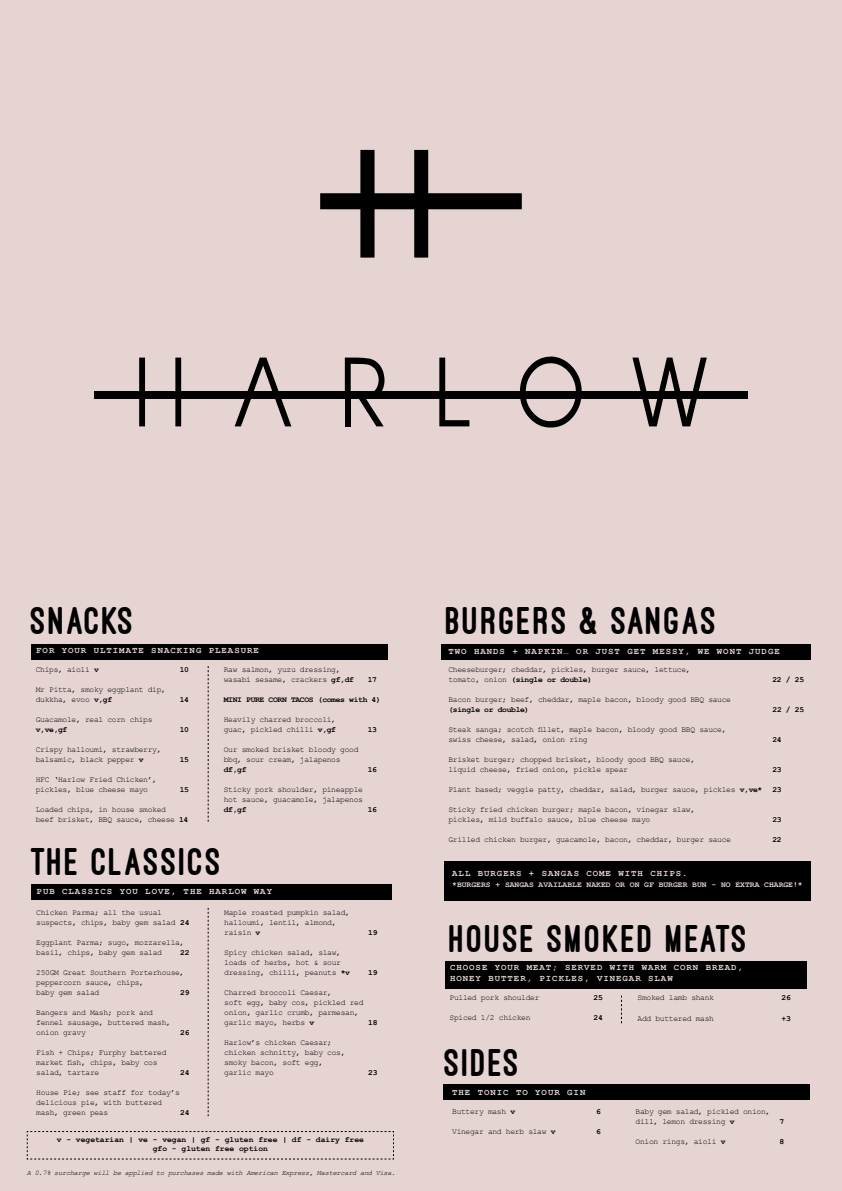
<style>
.page{position:relative;width:842px;height:1191px;background:#e6d4d3}
.page>*{position:absolute;margin:0;border:0;box-sizing:border-box;transform-origin:0 0}
.t1{font:800 40px "Ostrich Sans";letter-spacing:.05em;color:#000}
.t2{font:700 9px/10.8px "Courier New";letter-spacing:.11em;color:#e6d4d3}
.t3{font:8px/10px "Courier New";letter-spacing:-.04em;color:#000}
.t4{font:700 8px "Courier New";letter-spacing:-.04em;color:#000}
.t5{font:700 8px/9.6px "Courier New";color:#000;text-align:center}
.t6{font:700 8px "Courier New";color:#e6d4d3}
.t7{font:italic 7px "Courier New";letter-spacing:-.04em;color:#000}
.s1{font-weight:700}
</style>
<div class="page">
<svg style="left:320px;top:150px;width:202px;height:108px"></svg>
<div style="left:94px;top:391px;width:653px;height:7px;background:#000"></div>
<svg style="left:139px;top:357px;width:6px;height:34px"></svg>
<svg style="left:175px;top:357px;width:6px;height:34px"></svg>
<svg style="left:175px;top:398px;width:6px;height:28px"></svg>
<svg style="left:139px;top:398px;width:6px;height:28px"></svg>
<svg style="left:235px;top:398px;width:16px;height:28px"></svg>
<svg style="left:247px;top:357px;width:32px;height:34px"></svg>
<svg style="left:275px;top:398px;width:16px;height:28px"></svg>
<div style="left:345px;top:398px;width:6px;height:28px;background:#000"></div>
<svg style="left:345px;top:357px;width:39px;height:34px"></svg>
<svg style="left:358px;top:398px;width:26px;height:28px"></svg>
<svg style="left:439px;top:357px;width:6px;height:34px"></svg>
<svg style="left:439px;top:398px;width:30px;height:28px"></svg>
<svg style="left:520px;top:398px;width:61px;height:29px"></svg>
<svg style="left:520px;top:356px;width:62px;height:35px"></svg>
<svg style="left:659px;top:357px;width:21px;height:34px"></svg>
<svg style="left:693px;top:357px;width:14px;height:34px"></svg>
<svg style="left:676px;top:398px;width:21px;height:28px"></svg>
<svg style="left:642px;top:398px;width:21px;height:28px"></svg>
<svg style="left:632px;top:357px;width:15px;height:34px"></svg>
<div style="left:31px;top:643px;width:356px;height:16px;background:#000"></div>
<div style="left:31px;top:884px;width:360px;height:15px;background:#000"></div>
<div style="left:444px;top:861px;width:367px;height:39px;background:#000"></div>
<div style="left:444px;top:1084px;width:366px;height:16px;background:#000"></div>
<div style="left:442px;top:643px;width:369px;height:16px;background:#000"></div>
<svg style="left:208px;top:666px;width:1px;height:155px"></svg>
<svg style="left:208px;top:908px;width:1px;height:208px"></svg>
<svg style="left:27px;top:1131px;width:367px;height:28px"></svg>
<div style="left:445px;top:961px;width:362px;height:27px;background:#000"></div>
<svg style="left:621px;top:995px;width:1px;height:28px"></svg>
<h1 class="t1" style="left:31px;top:599px;width:105px">SNACKS</h1>
<p class="t2" style="left:36px;top:645px;width:224px">FOR YOUR ULTIMATE SNACKING PLEASURE</p>
<p class="t3" style="left:36px;top:664px;width:65px">Chips, aioli <span class="s1">v</span></p>
<p class="t4" style="left:180px;top:664px;width:11px">10</p>
<p class="t3" style="left:36px;top:684px;width:132px">Mr Pitta, smoky eggplant dip, dukkha, evoo <span class="s1">v,gf</span></p>
<p class="t4" style="left:180px;top:694px;width:11px">14</p>
<p class="t3" style="left:36px;top:714px;width:118px">Guacamole, real corn chips</p>
<p class="t4" style="left:36px;top:724px;width:33px">v,ve,gf</p>
<p class="t4" style="left:180px;top:724px;width:11px">10</p>
<p class="t3" style="left:36px;top:744px;width:127px">Crispy halloumi, strawberry, balsamic, black pepper <span class="s1">v</span></p>
<p class="t4" style="left:180px;top:754px;width:11px">15</p>
<p class="t3" style="left:36px;top:774px;width:123px">HFC ‘Harlow Fried Chicken’, pickles, blue cheese mayo</p>
<p class="t4" style="left:180px;top:784px;width:11px">15</p>
<p class="t3" style="left:36px;top:804px;width:154px">Loaded chips, in house smoked<br>beef brisket, BBQ sauce, cheese <span class="s1">14</span></p>
<p class="t3" style="left:224px;top:664px;width:132px">Raw salmon, yuzu dressing, wasabi sesame, crackers <span class="s1">gf,df</span></p>
<p class="t4" style="left:368px;top:674px;width:11px">17</p>
<p class="t4" style="left:224px;top:694px;width:159px">MINI PURE CORN TACOS (comes with 4)</p>
<p class="t3" style="left:224px;top:714px;width:114px">Heavily charred broccoli, guac, pickled chilli <span class="s1">v,gf</span></p>
<p class="t4" style="left:368px;top:724px;width:11px">13</p>
<p class="t3" style="left:224px;top:744px;width:136px">Our smoked brisket bloody good bbq, sour cream, jalapenos</p>
<p class="t4" style="left:224px;top:764px;width:24px">df,gf</p>
<p class="t4" style="left:368px;top:764px;width:11px">16</p>
<p class="t3" style="left:224px;top:784px;width:141px">Sticky pork shoulder, pineapple hot sauce, guacamole, jalapenos</p>
<p class="t4" style="left:224px;top:804px;width:24px">df,gf</p>
<p class="t4" style="left:368px;top:804px;width:11px">16</p>
<h1 class="t1" style="left:31px;top:840px;width:192px">THE CLASSICS</h1>
<p class="t2" style="left:37px;top:885px;width:237px">PUB CLASSICS YOU LOVE, THE HARLOW WAY</p>
<p class="t3" style="left:36px;top:907px;width:155px">Chicken Parma; all the usual suspects, chips, baby gem salad <span class="s1">24</span></p>
<p class="t3" style="left:36px;top:937px;width:150px">Eggplant Parma; sugo, mozzarella, basil, chips, baby gem salad</p>
<p class="t4" style="left:180px;top:947px;width:11px">22</p>
<p class="t3" style="left:36px;top:967px;width:150px">250GM Great Southern Porterhouse, peppercorn sauce, chips,<br>baby gem salad</p>
<p class="t4" style="left:180px;top:987px;width:11px">29</p>
<p class="t3" style="left:36px;top:1007px;width:136px">Bangers and Mash; pork and fennel sausage, buttered mash, onion gravy</p>
<p class="t3" style="left:36px;top:1047px;width:132px">Fish + Chips; Furphy battered market fish, chips, baby cos salad, tartare</p>
<p class="t4" style="left:180px;top:1027px;width:11px">26</p>
<p class="t4" style="left:180px;top:1067px;width:11px">24</p>
<p class="t3" style="left:224px;top:907px;width:127px">Maple roasted pumpkin salad, halloumi, lentil, almond, raisin <span class="s1">v</span></p>
<p class="t3" style="left:224px;top:947px;width:127px">Spicy chicken salad, slaw, loads of herbs, hot &amp; sour dressing, chilli, peanuts <span class="s1">*v</span></p>
<p class="t4" style="left:368px;top:927px;width:11px">19</p>
<p class="t4" style="left:368px;top:967px;width:11px">19</p>
<p class="t3" style="left:224px;top:987px;width:141px">Charred broccoli Caesar,<br>soft egg, baby cos, pickled red onion, garlic crumb, parmesan, garlic mayo, herbs <span class="s1">v</span></p>
<p class="t4" style="left:368px;top:1017px;width:11px">18</p>
<p class="t3" style="left:224px;top:1037px;width:123px">Harlow’s chicken Caesar; chicken schnitty, baby cos, smoky bacon, soft egg, garlic mayo</p>
<p class="t4" style="left:368px;top:1067px;width:11px">23</p>
<p class="t3" style="left:36px;top:1087px;width:145px">House Pie; see staff for today’s delicious pie, with buttered mash, green peas</p>
<p class="t4" style="left:180px;top:1107px;width:11px">24</p>
<p class="t5" style="left:57px;top:1134px;width:309px">v - vegetarian | ve - vegan | gf - gluten free | df - dairy free gfo - gluten free option</p>
<p class="t7" style="left:27px;top:1167px;width:370px">A 0.7% surcharge will be applied to purchases made with American Express, Mastercard and Visa.</p>
<h1 class="t1" style="left:446px;top:599px;width:273px">BURGERS &amp; SANGAS</h1>
<p class="t2" style="left:448px;top:645px;width:333px">TWO HANDS + NAPKIN… OR JUST GET MESSY, WE WONT JUDGE</p>
<p class="t3" style="left:448px;top:664px;width:244px">Cheeseburger; cheddar, pickles, burger sauce, lettuce, tomato, onion <span class="s1">(single or double)</span></p>
<p class="t4" style="left:772px;top:674px;width:33px">22 / 25</p>
<p class="t3" style="left:448px;top:694px;width:284px">Bacon burger; beef, cheddar, maple bacon, bloody good BBQ sauce</p>
<p class="t4" style="left:448px;top:704px;width:82px">(single or double)</p>
<p class="t4" style="left:772px;top:704px;width:33px">22 / 25</p>
<p class="t3" style="left:448px;top:724px;width:280px">Steak sanga; scotch fillet, maple bacon, bloody good BBQ sauce, swiss cheese, salad, onion ring</p>
<p class="t4" style="left:772px;top:734px;width:11px">24</p>
<p class="t3" style="left:448px;top:754px;width:248px">Brisket burger; chopped brisket, bloody good BBQ sauce, liquid cheese, fried onion, pickle spear</p>
<p class="t4" style="left:772px;top:764px;width:11px">23</p>
<p class="t3" style="left:448px;top:784px;width:315px">Plant based; veggie patty, cheddar, salad, burger sauce, pickles <span class="s1">v,ve*</span></p>
<p class="t4" style="left:772px;top:784px;width:11px">23</p>
<p class="t3" style="left:448px;top:804px;width:248px">Sticky fried chicken burger; maple bacon, vinegar slaw, pickles, mild buffalo sauce, blue cheese mayo</p>
<p class="t4" style="left:772px;top:814px;width:11px">23</p>
<p class="t3" style="left:448px;top:834px;width:284px">Grilled chicken burger, guacamole, bacon, cheddar, burger sauce</p>
<p class="t4" style="left:772px;top:834px;width:11px">22</p>
<p class="t2" style="left:452px;top:867px;width:237px">ALL BURGERS + SANGAS COME WITH CHIPS.</p>
<p class="t6" style="left:452px;top:879px;width:352px">*BURGERS + SANGAS AVAILABLE NAKED OR ON GF BURGER BUN - NO EXTRA CHARGE!*</p>
<h1 class="t1" style="left:450px;top:917px;width:299px">HOUSE SMOKED MEATS</h1>
<p class="t2" style="left:450px;top:962px;width:294px">CHOOSE YOUR MEAT; SERVED WITH WARM CORN BREAD,<br>HONEY BUTTER, PICKLES, VINEGAR SLAW</p>
<p class="t3" style="left:450px;top:992px;width:91px">Pulled pork shoulder</p>
<p class="t4" style="left:594px;top:992px;width:11px">25</p>
<p class="t3" style="left:450px;top:1012px;width:82px">Spiced 1/2 chicken</p>
<p class="t4" style="left:594px;top:1012px;width:11px">24</p>
<h1 class="t1" style="left:444px;top:1041px;width:77px">SIDES</h1>
<p class="t2" style="left:452px;top:1086px;width:135px">THE TONIC TO YOUR GIN</p>
<p class="t3" style="left:452px;top:1106px;width:65px">Buttery mash <span class="s1">v</span></p>
<p class="t4" style="left:596px;top:1106px;width:6px">6</p>
<p class="t3" style="left:452px;top:1126px;width:105px">Vinegar and herb slaw <span class="s1">v</span></p>
<p class="t4" style="left:596px;top:1126px;width:6px">6</p>
<p class="t3" style="left:638px;top:992px;width:78px">Smoked lamb shank</p>
<p class="t4" style="left:782px;top:992px;width:11px">26</p>
<p class="t3" style="left:638px;top:1013px;width:78px">Add buttered mash</p>
<p class="t4" style="left:782px;top:1013px;width:11px">+3</p>
<p class="t3" style="left:635px;top:1106px;width:136px">Baby gem salad, pickled onion, dill, lemon dressing <span class="s1">v</span></p>
<p class="t4" style="left:779px;top:1116px;width:6px">7</p>
<p class="t3" style="left:635px;top:1136px;width:91px">Onion rings, aioli <span class="s1">v</span></p>
<p class="t4" style="left:779px;top:1136px;width:6px">8</p>
</div>
